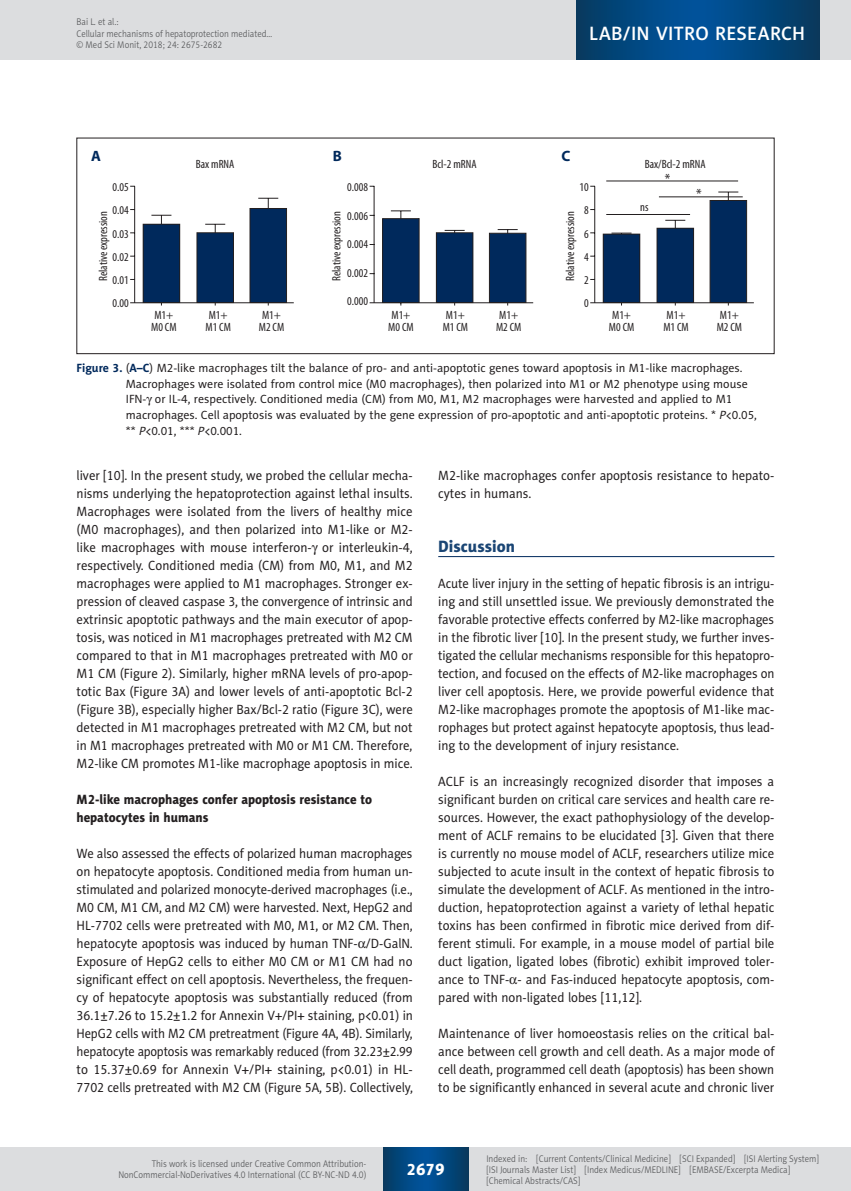
<style>
.page{position:relative;width:851px;height:1191px;background:#fff}
.page>*{position:absolute;margin:0;border:0;box-sizing:border-box;transform-origin:0 0}
.t1{font:19.5px "Naomi Sans EFN Medium";letter-spacing:.01em;color:#fff}
.MSM_Headline_1{font:16.5px "Naomi Sans EFN Heavy";color:#1a4574}
.t2{font:16.5px "Naomi Sans EFN Heavy";color:#fff}
.t3{font:700 15px "Myriad Pro";color:#00295c}
.t4{font:condensed 15px "Myriad Pro";color:#231f20}
.MSM_Body{font:13.5px/18px "Naomi Sans EFN";color:#231f20;text-align:justify;scale:.95 1}
.MSM_Body-2{font:13.5px/18px "Naomi Sans EFN";color:#231f20;text-align:justify;scale:.94 1}
.MSM_Headline_2{font:13.5px/18px "Naomi Sans EFN Heavy";color:#231f20;scale:.95 1}
.MSM_Rycina_tytul{font:12px/15.8px "Naomi Sans EFN";color:#231f20}
.t5{font:condensed 12px/23.2px "Myriad Pro";color:#231f20}
.t6{font:9.75px/11.2px "Naomi Sans EFN Light";color:#57585a;scale:.9 1}
.s1{font-weight:700;color:#00295c}
.s2{font-family:"Standard Sym L"}
.s3{font-style:italic}
</style>
<div class="page">
<hr style="left:438px;top:556px;width:336px;height:1px;background:#00295c">
<hr style="left:130px;top:302px;width:164px;height:1px;background:#231f20">
<hr style="left:134px;top:186px;width:1px;height:116px;background:#231f20">
<svg style="left:142px;top:197px;width:137px;height:109px"></svg>
<div style="left:249px;top:208px;width:38px;height:95px;background:#00295c;border:1px solid #231f20"></div>
<hr style="left:369px;top:302px;width:164px;height:1px;background:#231f20">
<hr style="left:373px;top:186px;width:1px;height:116px;background:#231f20">
<svg style="left:391px;top:210px;width:20px;height:1px"></svg>
<hr style="left:400px;top:211px;width:1px;height:94px;background:#231f20">
<svg style="left:382px;top:218px;width:136px;height:88px"></svg>
<div style="left:489px;top:233px;width:37px;height:70px;background:#00295c;border:1px solid #231f20"></div>
<hr style="left:590px;top:302px;width:163px;height:1px;background:#231f20">
<hr style="left:594px;top:186px;width:1px;height:116px;background:#231f20">
<svg style="left:602px;top:191px;width:137px;height:115px"></svg>
<div style="left:709px;top:200px;width:37px;height:103px;background:#00295c;border:1px solid #231f20"></div>
<hr style="left:606px;top:181px;width:132px;height:1px;background:#231f20">
<hr style="left:606px;top:214px;width:84px;height:1px;background:#231f20">
<hr style="left:658px;top:196px;width:84px;height:1px;background:#231f20">
<div style="left:77px;top:138px;width:697px;height:216px;border:1px solid #231f20"></div>
<div style="left:0;top:1148px;width:850px;height:43px;background:#dcdddf"></div>
<svg style="left:383px;top:1147px;width:85px;height:43px;background:#02477e"></svg>
<div style="left:0;top:0;width:850px;height:60px;background:#dcdddf"></div>
<svg style="left:576px;top:0;width:243px;height:60px;background:#02477e"></svg>
<p class="t6" style="left:77px;top:16px;width:219px">Bai L. et al.:<br>Cellular mechanisms of hepatoprotection mediated… © Med Sci Monit, 2018; 24: 2675-2682</p>
<h1 class="t1" style="left:589px;top:22px;width:217px">LAB/IN VITRO RESEARCH</h1>
<p class="t3" style="left:91px;top:147px;width:11px">A</p>
<p class="t3" style="left:332px;top:147px;width:11px">B</p>
<p class="t3" style="left:561px;top:147px;width:10px">C</p>
<p class="t5" style="left:432px;top:153px;width:45px">Bcl-2 mRNA</p>
<p class="t5" style="left:196px;top:153px;width:40px">Bax mRNA</p>
<p class="t5" style="left:112px;top:176px;width:18px;text-align:justify">0.05<br>0.04<br>0.03<br>0.02<br>0.01<br>0.00</p>
<p class="t5" style="left:92px;top:281px;width:72px;rotate:-90deg">Relative expression</p>
<p class="t5" style="left:151px;top:309px;width:27px;line-height:12px">M1+<br>M0 CM</p>
<p class="t5" style="left:205px;top:309px;width:27px;line-height:12px">M1+<br>M1 CM</p>
<p class="t5" style="left:259px;top:309px;width:27px;line-height:12px">M1+<br>M2 CM</p>
<p class="t5" style="left:347px;top:176px;width:22px">0.008</p>
<p class="t5" style="left:347px;top:204px;width:22px">0.006</p>
<p class="t5" style="left:347px;top:233px;width:22px">0.004</p>
<p class="t5" style="left:347px;top:261px;width:22px">0.002</p>
<p class="t5" style="left:347px;top:290px;width:22px">0.000</p>
<p class="t5" style="left:325px;top:281px;width:72px;rotate:-90deg">Relative expression</p>
<p class="t5" style="left:388px;top:309px;width:27px;line-height:12px">M1+<br>M0 CM</p>
<p class="t5" style="left:442px;top:309px;width:27px;line-height:12px">M1+<br>M1 CM</p>
<p class="t5" style="left:496px;top:309px;width:27px;line-height:12px">M1+<br>M2 CM</p>
<p class="t5" style="left:579px;top:176px;width:11px;text-align:center">10<br>8<br>6<br>4<br>2<br>0</p>
<p class="t5" style="left:559px;top:281px;width:72px;rotate:-90deg">Relative expression</p>
<p class="t5" style="left:644px;top:153px;width:62px">Bax/Bcl-2 mRNA</p>
<p class="t5" style="left:640px;top:196px;width:10px">ns</p>
<p class="t4" style="left:664px;top:171px;width:7px">*</p>
<p class="t4" style="left:696px;top:186px;width:7px">*</p>
<p class="t5" style="left:609px;top:309px;width:27px;line-height:12px">M1+<br>M0 CM</p>
<p class="t5" style="left:663px;top:309px;width:27px;line-height:12px">M1+<br>M1 CM</p>
<p class="t5" style="left:716px;top:309px;width:27px;line-height:12px">M1+<br>M2 CM</p>
<p class="MSM_Rycina_tytul" style="left:126px;top:360px;width:632px;text-indent:-49px"><span class="s1">Figure 3.</span> (<span class="s1">A–C</span>) M2-like macrophages tilt the balance of pro- and anti-apoptotic genes toward apoptosis in M1-like macrophages.<br>Macrophages were isolated from control mice (M0 macrophages), then polarized into M1 or M2 phenotype using mouse IFN-<span class="s2">g</span> or IL-4, respectively. Conditioned media (CM) from M0, M1, M2 macrophages were harvested and applied to M1 macrophages. Cell apoptosis was evaluated by the gene expression of pro-apoptotic and anti-apoptotic proteins. * <span class="s3">P</span>&lt;0.05, ** <span class="s3">P</span>&lt;0.01, *** <span class="s3">P</span>&lt;0.001.</p>
<p class="MSM_Body" style="left:77px;top:466px;width:355px">liver [10]. In the present study, we probed the cellular mecha&shy;nisms underlying the hepatoprotection against lethal insults.<br>Macrophages were isolated from the livers of healthy mice (M0 macrophages), and then polarized into M1-like or M2- like macrophages with mouse interferon-<span class="s2">g</span> or interleukin-4, respectively. Conditioned media (CM) from M0, M1, and M2 macrophages were applied to M1 macrophages. Stronger ex&shy;pression of cleaved caspase 3, the convergence of intrinsic and extrinsic apoptotic pathways and the main executor of apop&shy;tosis, was noticed in M1 macrophages pretreated with M2 CM compared to that in M1 macrophages pretreated with M0 or M1 CM (Figure 2). Similarly, higher mRNA levels of pro-apop&shy;totic Bax (Figure 3A) and lower levels of anti-apoptotic Bcl-2 (Figure 3B), especially higher Bax/Bcl-2 ratio (Figure 3C), were detected in M1 macrophages pretreated with M2 CM, but not in M1 macrophages pretreated with M0 or M1 CM. Therefore, M2-like CM promotes M1-like macrophage apoptosis in mice.</p>
<p class="MSM_Headline_2" style="left:77px;top:790px;width:312px">M2-like macrophages confer apoptosis resistance to hepatocytes in humans</p>
<p class="MSM_Body-2" style="left:77px;top:844px;width:359px">We also assessed the effects of polarized human macrophages on hepatocyte apoptosis. Conditioned media from human un&shy;stimulated and polarized monocyte-derived macrophages (i.e., M0 CM, M1 CM, and M2 CM) were harvested. Next, HepG2 and HL-7702 cells were pretreated with M0, M1, or M2 CM. Then, hepatocyte apoptosis was induced by human TNF-<span class="s2">a</span>/D-GalN.<br>Exposure of HepG2 cells to either M0 CM or M1 CM had no significant effect on cell apoptosis. Nevertheless, the frequen&shy;cy of hepatocyte apoptosis was substantially reduced (from 36.1±7.26 to 15.2±1.2 for Annexin V+/PI+ staining, p&lt;0.01) in HepG2 cells with M2 CM pretreatment (Figure 4A, 4B). Similarly, hepatocyte apoptosis was remarkably reduced (from 32.23±2.99 to 15.37±0.69 for Annexin V+/PI+ staining, p&lt;0.01) in HL-7702 cells pretreated with M2 CM (Figure 5A, 5B). Collectively,</p>
<p class="MSM_Body" style="left:438px;top:466px;width:355px">M2-like macrophages confer apoptosis resistance to hepato&shy;cytes in humans.</p>
<p class="MSM_Headline_1" style="left:438px;top:536px;width:78px">Discussion</p>
<p class="MSM_Body-2" style="left:438px;top:574px;width:359px">Acute liver injury in the setting of hepatic fibrosis is an intrigu&shy;ing and still unsettled issue. We previously demonstrated the favorable protective effects conferred by M2-like macrophages in the fibrotic liver [10]. In the present study, we further inves&shy;tigated the cellular mechanisms responsible for this hepatopro&shy;tection, and focused on the effects of M2-like macrophages on liver cell apoptosis. Here, we provide powerful evidence that M2-like macrophages promote the apoptosis of M1-like mac&shy;rophages but protect against hepatocyte apoptosis, thus lead&shy;ing to the development of injury resistance.</p>
<p class="MSM_Body" style="left:438px;top:772px;width:355px">ACLF is an increasingly recognized disorder that imposes a significant burden on critical care services and health care re&shy;sources. However, the exact pathophysiology of the develop&shy;ment of ACLF remains to be elucidated [3]. Given that there is currently no mouse model of ACLF, researchers utilize mice subjected to acute insult in the context of hepatic fibrosis to simulate the development of ACLF. As mentioned in the intro&shy;duction, hepatoprotection against a variety of lethal hepatic toxins has been confirmed in fibrotic mice derived from dif&shy;ferent stimuli. For example, in a mouse model of partial bile duct ligation, ligated lobes (fibrotic) exhibit improved toler&shy;ance to TNF-<span class="s2">a</span>- and Fas-induced hepatocyte apoptosis, com&shy;pared with non-ligated lobes [11,12].</p>
<p class="MSM_Body" style="left:438px;top:1024px;width:355px">Maintenance of liver homoeostasis relies on the critical bal&shy;ance between cell growth and cell death. As a major mode of cell death, programmed cell death (apoptosis) has been shown to be significantly enhanced in several acute and chronic liver</p>
<p class="t6" style="left:118px;top:1158px;width:277px;text-align:right">This work is licensed under Creative Common Attribution-<br>NonCommercial-NoDerivatives 4.0 International (CC BY-NC-ND 4.0)</p>
<p class="t2" style="left:406px;top:1159px;width:40px">2679</p>
<p class="t6" style="left:486px;top:1152px;width:371px">Indexed in: [Current Contents/Clinical Medicine] [SCI Expanded] [ISI Alerting System] [ISI Journals Master List] [Index Medicus/MEDLINE] [EMBASE/Excerpta Medica] [Chemical Abstracts/CAS]</p>
</div>
